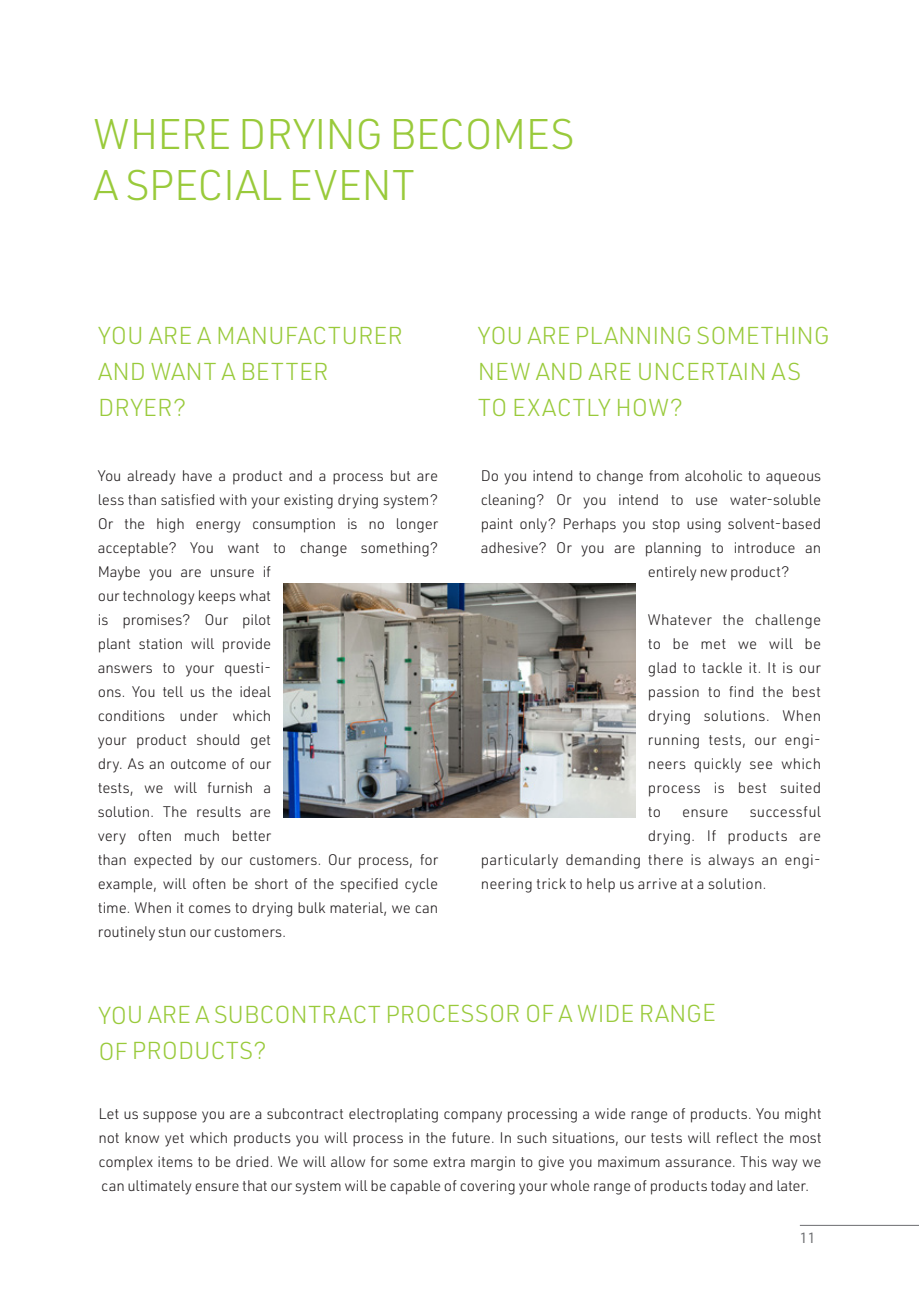
<style>
.page{position:relative;width:919px;height:1289px;background:#fff}
.page>*{position:absolute;margin:0;border:0;box-sizing:border-box;transform-origin:0 0}
.t1{font:300 42px/51px "URWDIN";letter-spacing:-.02em;color:#99ca3b}
.t2{font:300 24px/36px "URWDIN";color:#99ca3b}
.t3{font:300 15px/24px "URWDIN";letter-spacing:-.01em;color:#231f20;text-align:justify}
.t4{font:300 15px "URWDIN";letter-spacing:.01em;color:#231f20}
.t5{font:14.55px "URWDIN";color:#6c6d70}
</style>
<div class="page">
<hr style="left:799px;top:1224px;width:119px;height:1px;background:#6c6d70">
<img style="left:284px;top:583px;width:351px;height:234px">
<h1 class="t1" style="left:94px;top:107px;width:482px">WHERE DRYING BECOMES<br>A SPECIAL EVENT</h1>
<h2 class="t2" style="left:98px;top:316px;width:306px">YOU ARE A MANUFACTURER<br>AND WANT A BETTER<br>DRYER?</h2>
<h2 class="t2" style="left:478px;top:316px;width:353px">YOU ARE PLANNING SOMETHING<br>NEW AND ARE UNCERTAIN AS<br>TO EXACTLY HOW?</h2>
<p class="t3" style="left:98px;top:463px;width:342px;text-align:left">You already have a product and a process but are less than satisfied with your existing drying system?<br>Or the high energy consumption is no longer acceptable? You want to change something?<br>Maybe you are unsure if<br>our technology keeps what<br>is promises? Our pilot<br>plant station will provide<br>answers to your questi-<br>ons. You tell us the ideal<br>conditions under which<br>your product should get<br>dry. As an outcome of our<br>tests, we will furnish a<br>solution. The results are<br>very often much better<br>than expected by our customers. Our process, for example, will often be short of the specified cycle time. When it comes to drying bulk material, we can routinely stun our customers.</p>
<p class="t3" style="left:480px;top:463px;width:342px">Do you intend to change from alcoholic to aqueous</p>
<p class="t3" style="left:480px;top:487px;width:342px">cleaning? Or you intend to use water-soluble</p>
<p class="t3" style="left:480px;top:511px;width:342px">paint only? Perhaps you stop using solvent-based</p>
<p class="t3" style="left:480px;top:535px;width:342px">adhesive? Or you are planning to introduce an</p>
<p class="t3" style="left:647px;top:559px;width:143px">entirely new product?</p>
<p class="t3" style="left:647px;top:607px;width:175px">Whatever the challenge to be met we will be glad to tackle it. It is our passion to find the best drying solutions. When running tests, our engi&shy;neers quickly see which process is best suited to</p>
<p class="t3" style="left:682px;top:799px;width:48px">ensure</p>
<p class="t4" style="left:749px;top:801px;width:73px">successful</p>
<p class="t4" style="left:647px;top:825px;width:175px">drying. If products are</p>
<p class="t4" style="left:480px;top:849px;width:342px">particularly demanding there is always an engi-</p>
<p class="t4" style="left:480px;top:873px;width:287px">neering trick to help us arrive at a solution.</p>
<h2 class="t2" style="left:98px;top:994px;width:619px;line-height:36.8px">YOU ARE A SUBCONTRACT PROCESSOR OF A WIDE RANGE<br>OF PRODUCTS?</h2>
<p class="t3" style="left:98px;top:1101px;width:724px">Let us suppose you are a subcontract electroplating company processing a wide range of products. You might not know yet which products you will process in the future. In such situations, our tests will reflect the most complex items to be dried. We will allow for some extra margin to give you maximum assurance. This way we can ultimately ensure that our system will be capable of covering your whole range of products today and later.</p>
<p class="t5" style="left:799px;top:1228px;width:17px">11</p>
</div>
